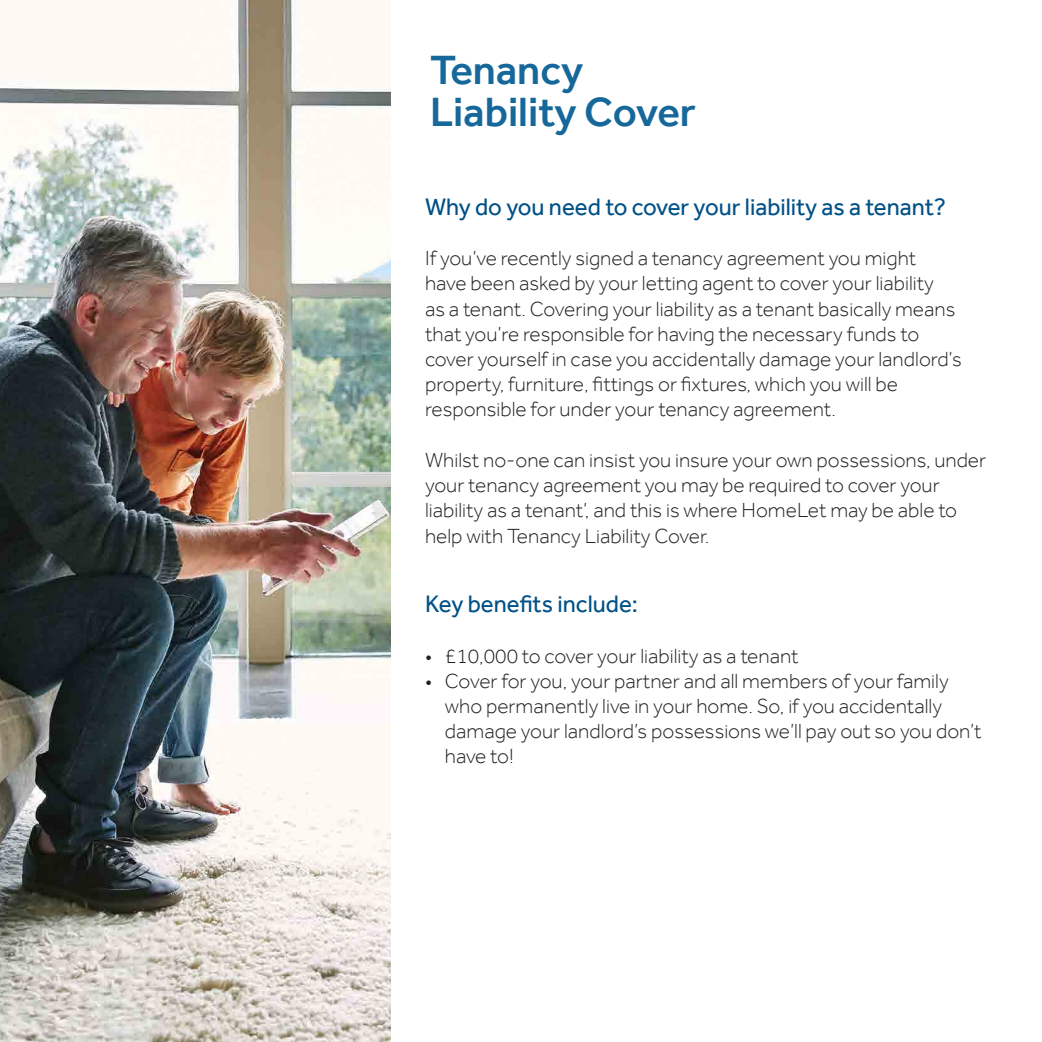
<style>
.page{position:relative;width:1042px;height:1042px;background:#fff}
.page>*{position:absolute;margin:0;border:0;box-sizing:border-box;transform-origin:0 0}
.t1{font:500 42px/42px "Effra";color:#16689b}
.t2{font:24.5px "Effra";color:#005187}
.t3{font:300 21px/25.2px "Effra";color:#231f20}
</style>
<div class="page">
<img style="left:0;top:0;width:390px;height:1042px">
<h1 class="t1" style="left:430px;top:49px;width:267px">Tenancy<br>Liability Cover</h1>
<p class="t2" style="left:425px;top:192px;width:522px">Why do you need to cover your liability as a tenant?</p>
<p class="t3" style="left:425px;top:245px;width:538px">If you’ve recently signed a tenancy agreement you might have been asked by your letting agent to cover your liability<br>as a tenant. Covering your liability as a tenant basically means that you’re responsible for having the necessary funds to cover yourself in case you accidentally damage your landlord’s property, furniture, fittings or fixtures, which you will be responsible for under your tenancy agreement.</p>
<p class="t3" style="left:425px;top:447px;width:563px">Whilst no-one can insist you insure your own possessions, under your tenancy agreement you may be required to cover your liability as a tenant’, and this is where HomeLet may be able to help with Tenancy Liability Cover.</p>
<p class="t2" style="left:425px;top:589px;width:214px">Key benefits include:</p>
<p class="t3" style="left:425px;top:643px;width:375px">• £10,000 to cover your liability as a tenant</p>
<p class="t3" style="left:445px;top:668px;width:538px;text-indent:-20px">• Cover for you, your partner and all members of your family who permanently live in your home. So, if you accidentally damage your landlord’s possessions we’ll pay out so you don’t have to!</p>
</div>
